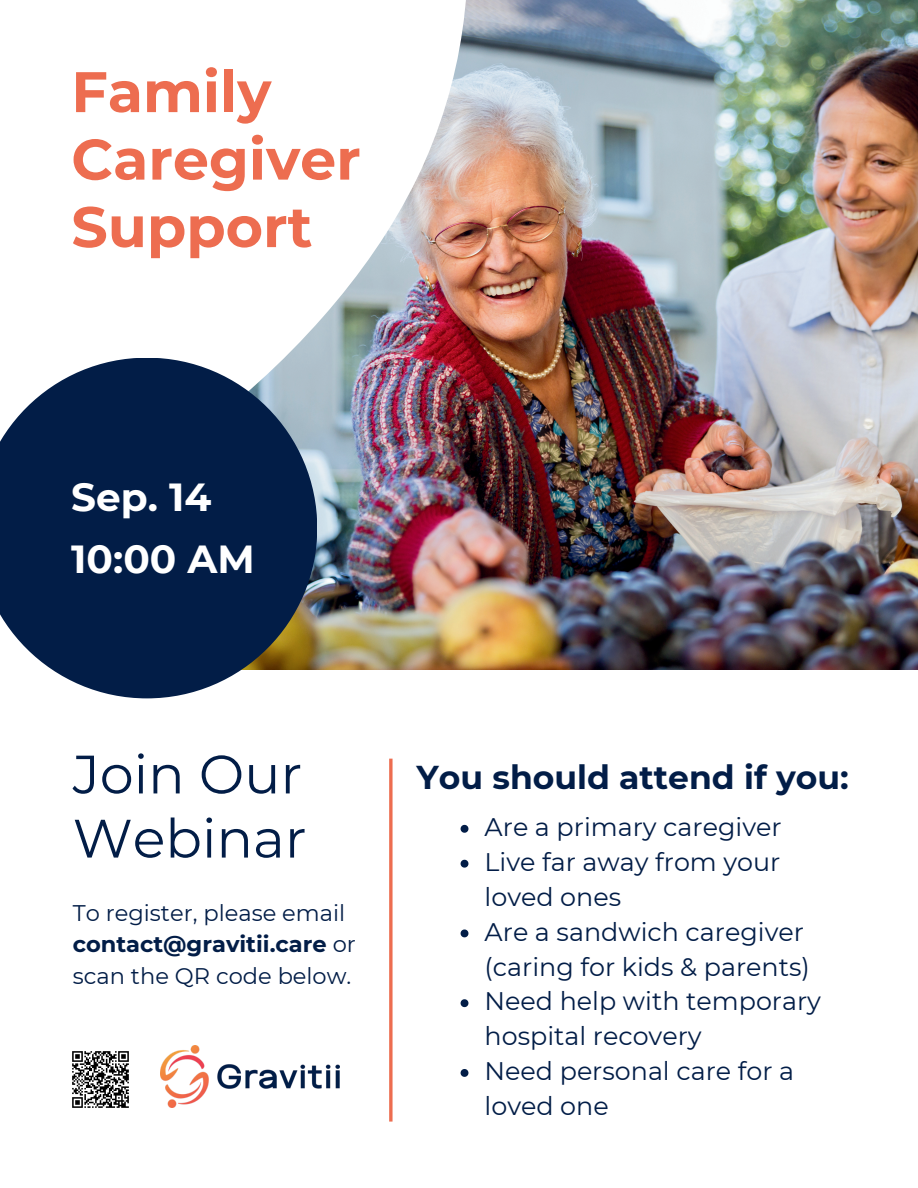
<style>
.page{position:relative;width:918px;height:1188px;background:#fff}
.page>*{position:absolute;margin:0;border:0;box-sizing:border-box;transform-origin:0 0}
.t1{font:700 57px/67.5px "Montserrat";color:#ed6d50}
.t2{font:54px/64.2px "Montserrat";color:#021d47}
.t3{font:700 39px/61.8px "Montserrat";color:#fff}
.t4{font:700 33px "Montserrat";color:#021d47}
.t5{font:25.35px/34.8px "Montserrat";color:#021d47}
.t6{font:22.5px/31.5px "Montserrat";color:#021d47}
.s1{font-weight:700}
</style>
<div class="page">
<img style="left:317px;top:0;width:601px;height:669px">
<img style="left:284px;top:0;width:194px;height:564px">
<svg style="left:0;top:358px;width:317px;height:340px;background:#283e5f"></svg>
<svg style="left:461px;top:825px;width:7px;height:8px"></svg>
<svg style="left:461px;top:860px;width:7px;height:8px"></svg>
<svg style="left:461px;top:929px;width:7px;height:8px"></svg>
<svg style="left:461px;top:999px;width:7px;height:8px"></svg>
<svg style="left:461px;top:1069px;width:7px;height:8px"></svg>
<img style="left:161px;top:1046px;width:178px;height:61px">
<img style="left:72px;top:1051px;width:57px;height:57px">
<svg style="left:389px;top:759px;width:4px;height:363px"></svg>
<h1 class="t1" style="left:71px;top:55px;width:291px">Family<br>Caregiver<br>Support</h1>
<h3 class="t3" style="left:71px;top:464px;width:185px">Sep. 14<br>10:00 AM</h3>
<h2 class="t2" style="left:73px;top:740px;width:235px">Join Our<br>Webinar</h2>
<p class="t6" style="left:73px;top:896px;width:285px">To register, please email <span class="s1">contact@gravitii.care</span> or scan the QR code below.</p>
<h3 class="t4" style="left:417px;top:754px;width:434px">You should attend if you:</h3>
<p class="t5" style="left:485px;top:809px;width:338px">Are a primary caregiver<br>Live far away from your loved ones<br>Are a sandwich caregiver (caring for kids &amp; parents)<br>Need help with temporary hospital recovery<br>Need personal care for a loved one</p>
</div>
